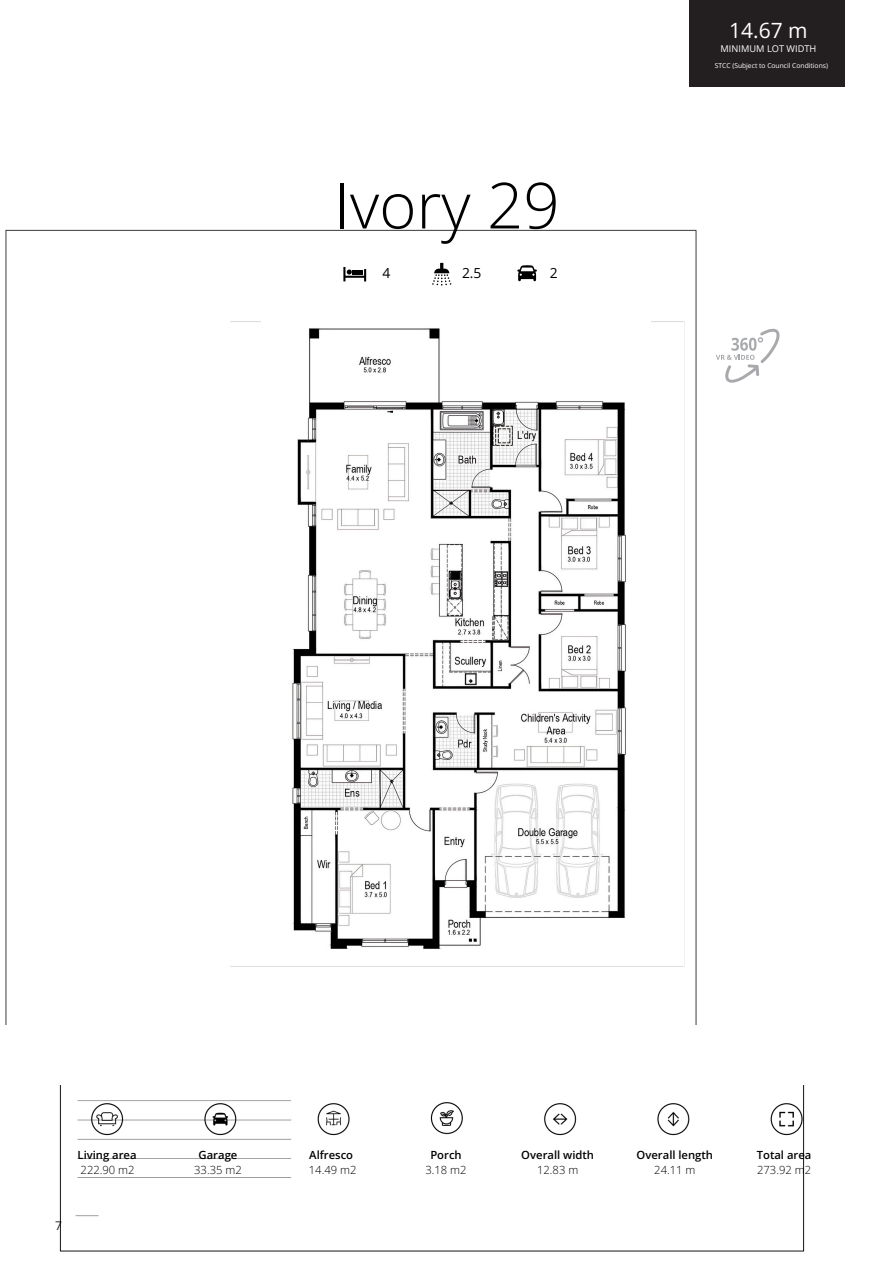
<style>
.page{position:relative;width:894px;height:1264px;background:#fff}
.page>*{position:absolute;margin:0;border:0;box-sizing:border-box;transform-origin:0 0}
.t1{font:300 63.6px "Open Sans";color:#000}
.t2{font:21px "Open Sans";color:#fff}
.t3{font:13.8px "Open Sans";color:#000}
.t4{font:12px "Open Sans";color:#231f20}
.t5{font:600 11.25px/15px "Open Sans";color:#000}
.t6{font:300 11.25px/15px "Open Sans";color:#000;text-align:center}
.t7{font:9.3px "Open Sans";color:#fff}
.t8{font:6.75px "Open Sans";color:#fff}
.s1{font-weight:300}
.s2{font-weight:600}
</style>
<div class="page">
<img style="left:5px;top:229px;width:692px;height:795px">
<div style="left:689px;top:0;width:155px;height:86px;background:#231f20"></div>
<svg style="left:716px;top:328px;width:63px;height:55px"></svg>
<img style="left:261px;top:321px;width:389px;height:635px">
<svg style="left:343px;top:267px;width:23px;height:14px"></svg>
<svg style="left:432px;top:263px;width:19px;height:22px"></svg>
<svg style="left:517px;top:265px;width:19px;height:16px"></svg>
<img style="left:59px;top:1085px;width:746px;height:167px">
<h2 class="t1" style="left:334px;top:160px;width:227px">Ivory 29</h2>
<p class="t3" style="left:462px;top:263px;width:21px">2.5</p>
<p class="t3" style="left:382px;top:263px;width:9px">4</p>
<p class="t3" style="left:549px;top:263px;width:9px">2</p>
<p class="t2" style="left:729px;top:15px;width:80px">14.67 m</p>
<p class="t7" style="left:720px;top:42px;width:97px">MINIMUM LOT WIDTH</p>
<p class="t8" style="left:714px;top:61px;width:115px">STCC (Subject to Council Conditions)</p>
<p class="t5" style="left:78px;top:1147px;width:61px">Living area<br><span class="s1">222.90 m2</span></p>
<p class="t6" style="left:194px;top:1147px;width:49px"><span class="s2">Garage<br></span>33.35 m2</p>
<h3 class="t5" style="left:309px;top:1147px;width:49px">Alfresco<br><span class="s1">14.49 m2</span></h3>
<p class="t6" style="left:425px;top:1147px;width:43px"><span class="s2">Porch<br></span>3.18 m2</p>
<h3 class="t5" style="left:521px;top:1147px;width:74px;text-align:center">Overall width<br><span class="s1">12.83 m</span></h3>
<h3 class="t5" style="left:636px;top:1147px;width:78px;text-align:center">Overall length<br><span class="s1">24.11 m</span></h3>
<h3 class="t5" style="left:756px;top:1147px;width:56px">Total area<br><span class="s1">273.92 m2</span></h3>
<h1 class="t4" style="left:55px;top:1216px;width:8px">7</h1>
</div>
